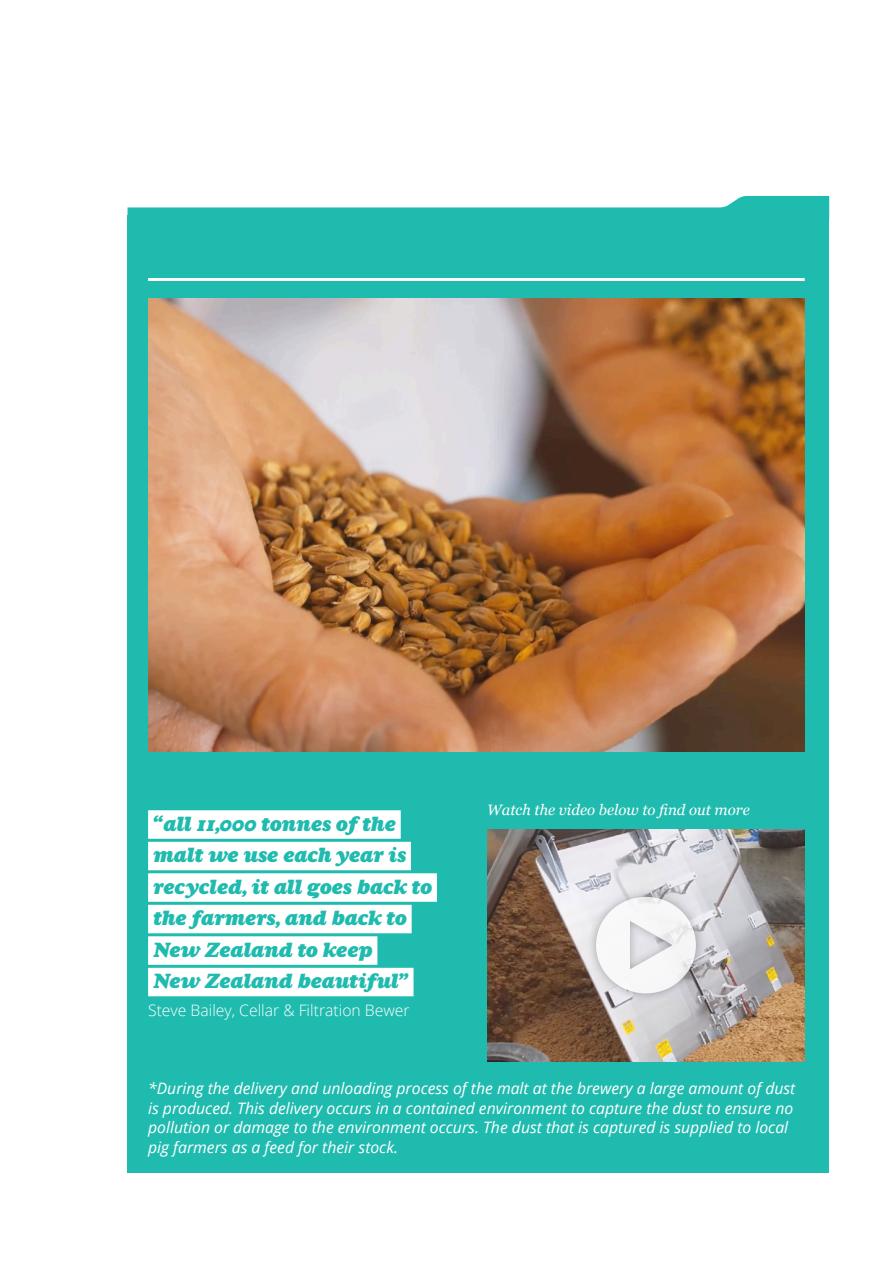
<style>
.page{position:relative;width:893px;height:1263px;background:#fff}
.page>*{position:absolute;margin:0;border:0;box-sizing:border-box;transform-origin:0 0}
.Quote_Quote_Body{font:italic 21px/31.5px "Aurea Ultra";letter-spacing:-.02em;color:#20bbaf}
.Normal_-white{font:italic 15.75px/19.5px "Open Sans";color:#fff}
.Normal_-white-2{font:300 15.75px "Open Sans";color:#fff}
.Heading_4_-white{font:italic 15px "Georgia";color:#fff}
</style>
<div class="page">
<svg style="left:128px;top:196px;width:701px;height:19px"></svg>
<div style="left:128px;top:215px;width:701px;height:957px;background:#20bbaf"></div>
<img style="left:148px;top:299px;width:657px;height:452px">
<img style="left:487px;top:829px;width:318px;height:232px">
<hr style="left:148px;top:278px;width:657px;height:3px;background:#fff">
<div style="left:148px;top:810px;width:253px;height:29px;background:#fff"></div>
<div style="left:148px;top:842px;width:263px;height:28px;background:#fff"></div>
<div style="left:148px;top:873px;width:289px;height:29px;background:#fff"></div>
<div style="left:148px;top:905px;width:264px;height:28px;background:#fff"></div>
<div style="left:148px;top:936px;width:229px;height:29px;background:#fff"></div>
<div style="left:148px;top:968px;width:266px;height:28px;background:#fff"></div>
<div style="left:587px;top:888px;width:118px;height:114px;background:#231f20;opacity:.41"></div>
<svg style="left:596px;top:897px;width:100px;height:96px;background:#eae9ec"></svg>
<p class="Quote_Quote_Body" style="left:153px;top:807px;width:281px">“all 11,000 tonnes of the malt we use each year is recycled, it all goes back to the farmers, and back to<br>New Zealand to keep<br>New Zealand beautiful”</p>
<p class="Normal_-white-2" style="left:148px;top:999px;width:263px">Steve Bailey, Cellar &amp; Filtration Bewer</p>
<p class="Heading_4_-white" style="left:487px;top:799px;width:264px">Watch the video below to find out more</p>
<p class="Normal_-white" style="left:148px;top:1078px;width:649px">*During the delivery and unloading process of the malt at the brewery a large amount of dust is produced. This delivery occurs in a contained environment to capture the dust to ensure no pollution or damage to the environment occurs. The dust that is captured is supplied to local pig farmers as a feed for their stock.</p>
</div>
